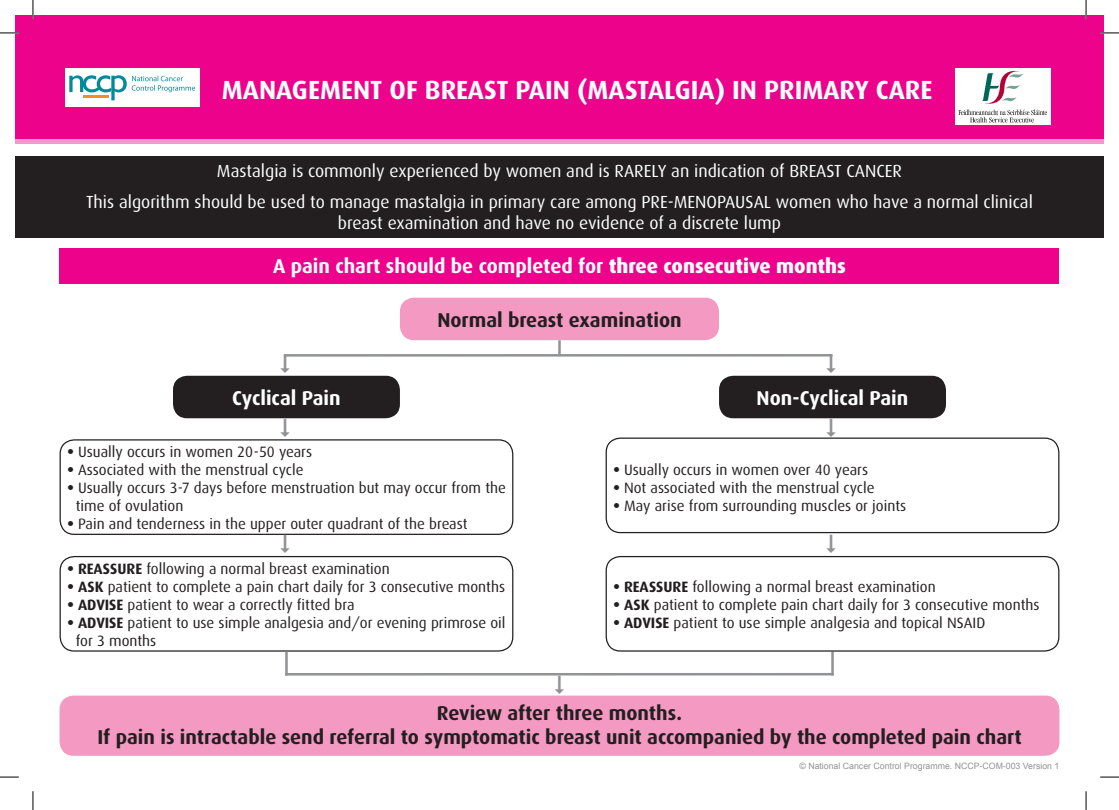
<style>
.page{position:relative;width:1119px;height:810px;background:#fff}
.page>*{position:absolute;margin:0;border:0;box-sizing:border-box;transform-origin:0 0}
.t1{font:700 26.25px "Dax";color:#fff}
.t2{font:700 20px/24px "Dax";color:#231f20;text-align:center}
.t3{font:700 20px "Dax";color:#fff}
.t4{font:17.5px/31px "Dax";color:#fff;text-align:center}
.t5{font:15px/18px "Dax";color:#231f20}
.t6{font:8.75px "Arial";color:#919295}
.s1{font-weight:800}
.s2{font-weight:700}
</style>
<div class="page">
<svg style="left:558px;top:340px;width:2px;height:14px"></svg>
<div style="left:719px;top:376px;width:226px;height:42px;background:#231f20;border-radius:14px"></div>
<div style="left:173px;top:376px;width:227px;height:42px;background:#231f20;border-radius:14px"></div>
<div style="left:59px;top:696px;width:1000px;height:60px;background:#f499c2;border-radius:14px"></div>
<div style="left:15px;top:157px;width:1088px;height:81px;background:#231f20"></div>
<div style="left:15px;top:15px;width:1088px;height:124px;background:#ed028c"></div>
<div style="left:65px;top:68px;width:134px;height:39px;background:#fff"></div>
<svg style="left:69px;top:75px;width:126px;height:25px"></svg>
<hr style="left:84px;top:96px;width:25px;height:2px;background:#f68b29">
<hr style="left:15px;top:139px;width:1088px;height:4px;background:#f499c2">
<div style="left:954px;top:68px;width:96px;height:57px;background:#fff"></div>
<svg style="left:958px;top:71px;width:88px;height:52px"></svg>
<div style="left:59px;top:248px;width:1000px;height:35px;background:#ed028c"></div>
<div style="left:400px;top:298px;width:319px;height:42px;background:#f499c2;border-radius:14px"></div>
<hr style="left:284px;top:354px;width:548px;height:3px;background:#919295">
<div style="left:59px;top:439px;width:454px;height:96px;border:1px solid #231f20;border-radius:14px"></div>
<div style="left:59px;top:556px;width:454px;height:96px;border:1px solid #231f20;border-radius:14px"></div>
<hr style="left:285px;top:673px;width:548px;height:2px;background:#919295">
<hr style="left:285px;top:652px;width:3px;height:24px;background:#919295">
<hr style="left:831px;top:652px;width:2px;height:24px;background:#919295">
<div style="left:605px;top:438px;width:454px;height:95px;border:1px solid #231f20;border-radius:14px"></div>
<div style="left:605px;top:556px;width:454px;height:96px;border:1px solid #231f20;border-radius:14px"></div>
<svg style="left:0;top:32px;width:19px;height:2px"></svg>
<svg style="left:1100px;top:32px;width:18px;height:2px"></svg>
<svg style="left:0;top:776px;width:19px;height:2px"></svg>
<svg style="left:1100px;top:776px;width:18px;height:2px"></svg>
<svg style="left:32px;top:0;width:2px;height:19px"></svg>
<svg style="left:32px;top:791px;width:2px;height:19px"></svg>
<svg style="left:1085px;top:0;width:1px;height:19px"></svg>
<svg style="left:1085px;top:791px;width:1px;height:19px"></svg>
<h1 class="t1" style="left:222px;top:75px;width:712px">MANAGEMENT OF BREAST PAIN (MASTALGIA) IN PRIMARY CARE</h1>
<p class="t4" style="left:86px;top:156px;width:948px">Mastalgia is commonly experienced by women and is RARELY an indication of BREAST CANCER<br>This algorithm should be used to manage mastalgia in primary care among PRE-MENOPAUSAL women who have a normal clinical</p>
<p class="t4" style="left:338px;top:208px;width:444px">breast examination and have no evidence of a discrete lump</p>
<h2 class="t3" style="left:273px;top:255px;width:574px">A pain chart should be completed for <span class="s1">three consecutive months</span></h2>
<h2 class="t2" style="left:437px;top:308px;width:246px">Normal breast examination</h2>
<h2 class="t3" style="left:232px;top:386px;width:110px">Cyclical Pain</h2>
<h2 class="t3" style="left:756px;top:386px;width:153px">Non-Cyclical Pain</h2>
<p class="t5" style="left:67px;top:443px;width:246px"><span class="s1">•</span> Usually occurs in women 20-50 years</p>
<p class="t5" style="left:67px;top:461px;width:237px"><span class="s1">•</span> Associated with the menstrual cycle</p>
<p class="t5" style="left:76px;top:479px;width:431px;text-indent:-8px"><span class="s1">•</span> Usually occurs 3-7 days before menstruation but may occur from the time of ovulation</p>
<p class="t5" style="left:67px;top:515px;width:401px"><span class="s1">•</span> Pain and tenderness in the upper outer quadrant of the breast</p>
<p class="t5" style="left:67px;top:560px;width:323px"><span class="s1">•</span> <span class="s2">REASSURE</span> following a normal breast examination</p>
<p class="t5" style="left:67px;top:578px;width:439px"><span class="s1">•</span> <span class="s2">ASK</span> patient to complete a pain chart daily for 3 consecutive months</p>
<p class="t5" style="left:67px;top:596px;width:288px"><span class="s1">•</span> <span class="s2">ADVISE</span> patient to wear a correctly fitted bra</p>
<p class="t5" style="left:76px;top:614px;width:431px;text-indent:-8px"><span class="s1">•</span> <span class="s2">ADVISE</span> patient to use simple analgesia and/or evening primrose oil for 3 months</p>
<p class="t5" style="left:613px;top:461px;width:256px"><span class="s1">•</span> Usually occurs in women over 40 years</p>
<p class="t5" style="left:613px;top:479px;width:262px"><span class="s1">•</span> Not associated with the menstrual cycle</p>
<p class="t5" style="left:613px;top:497px;width:294px"><span class="s1">•</span> May arise from surrounding muscles or joints</p>
<p class="t5" style="left:613px;top:578px;width:323px"><span class="s1">•</span> <span class="s2">REASSURE</span> following a normal breast examination</p>
<p class="t5" style="left:613px;top:596px;width:427px"><span class="s1">•</span> <span class="s2">ASK</span> patient to complete pain chart daily for 3 consecutive months</p>
<p class="t5" style="left:613px;top:614px;width:373px"><span class="s1">•</span> <span class="s2">ADVISE</span> patient to use simple analgesia and topical NSAID</p>
<h2 class="t2" style="left:97px;top:702px;width:925px">Review after three months.<br>If pain is intractable send referral to symptomatic breast unit accompanied by the completed pain chart</h2>
<p class="t6" style="left:799px;top:760px;width:261px">© National Cancer Control Programme. NCCP-COM-003 Version 1</p>
</div>
